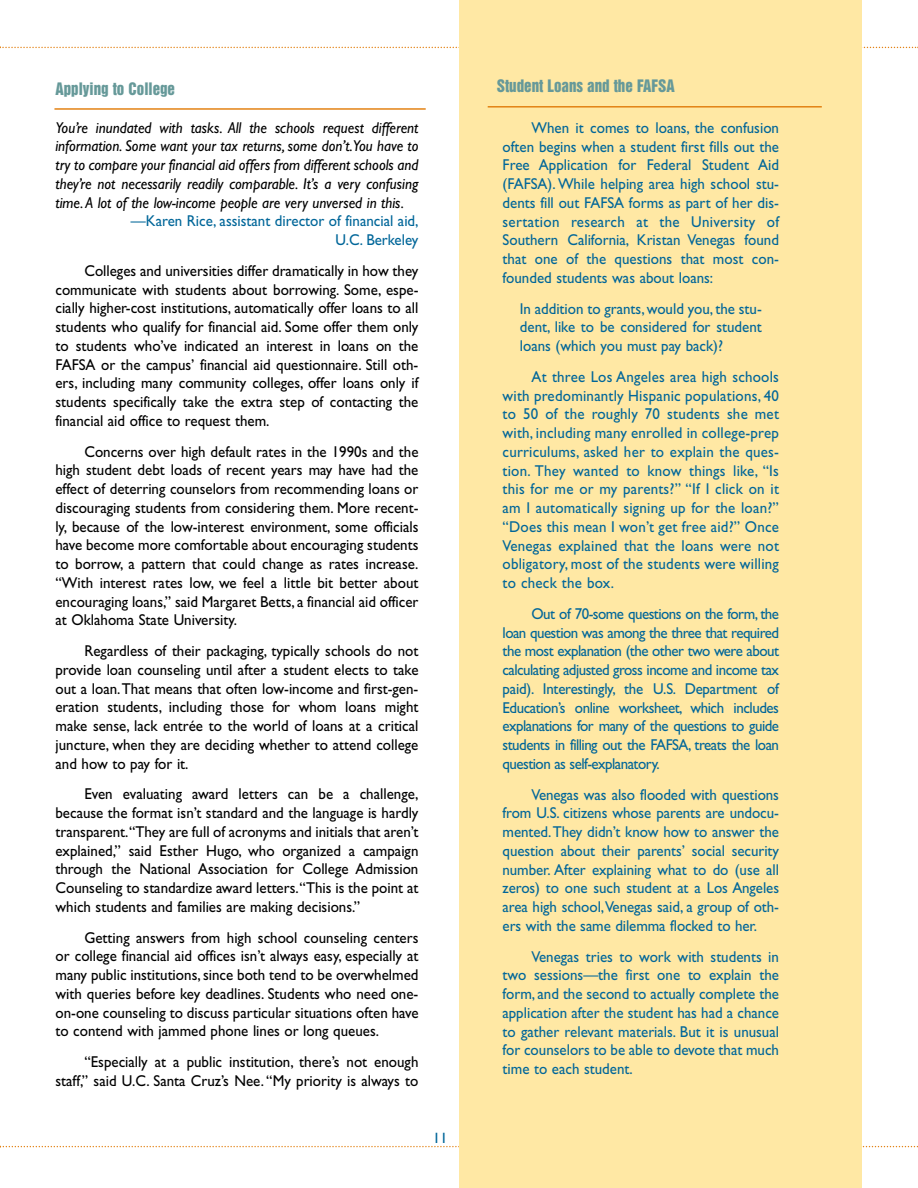
<style>
.page{position:relative;width:918px;height:1188px;background:#fff}
.page>*{position:absolute;margin:0;border:0;box-sizing:border-box;transform-origin:0 0}
.t1{font:15.75px/18.8px "Gill Sans";color:#000;text-align:justify;scale:.95 1}
.t2{font:15.75px/18.8px "Gill Sans";color:#069;text-align:justify;scale:.95 1}
.t3{font:italic 15.75px/18.8px "Gill Sans";color:#000;text-align:justify;scale:.95 1}
.t4{font:15.75px "Helvetica Inserat";color:#699;scale:.95 1}
.t5{font:15px "Gill Sans";color:#069}
</style>
<div class="page">
<svg style="left:0;top:1146px;width:918px;height:1px"></svg>
<svg style="left:0;top:46px;width:918px;height:2px"></svg>
<div style="left:459px;top:0;width:402px;height:1188px;background:#ffe8a4"></div>
<hr style="left:488px;top:106px;width:334px;height:2px;background:#e38214">
<hr style="left:54px;top:108px;width:372px;height:2px;background:#e38214">
<p class="t4" style="left:56px;top:82px;width:127px">Applying to College</p>
<p class="t3" style="left:56px;top:120px;width:384px">You’re inundated with tasks. All the schools request different information. Some want your tax returns, some don’t.You have to try to compare your financial aid offers from different schools and they’re not necessarily readily comparable. It’s a very confusing time.A lot of the low-income people are very unversed in this.</p>
<p class="t2" style="left:131px;top:213px;width:304px;text-align:right">—Karen Rice, assistant director of financial aid,<br>U.C. Berkeley</p>
<p class="t1" style="left:55px;top:263px;width:384px;text-indent:29px">Colleges and universities differ dramatically in how they communicate with students about borrowing. Some, espe&shy;cially higher-cost institutions, automatically offer loans to all students who qualify for financial aid. Some offer them only to students who’ve indicated an interest in loans on the FAFSA or the campus’ financial aid questionnaire. Still oth&shy;ers, including many community colleges, offer loans only if students specifically take the extra step of contacting the financial aid office to request them.</p>
<p class="t1" style="left:55px;top:444px;width:384px;text-indent:29px">Concerns over high default rates in the 1990s and the high student debt loads of recent years may have had the effect of deterring counselors from recommending loans or discouraging students from considering them. More recent&shy;ly, because of the low-interest environment, some officials have become more comfortable about encouraging students to borrow, a pattern that could change as rates increase. “With interest rates low, we feel a little bit better about encouraging loans,” said Margaret Betts, a financial aid officer at Oklahoma State University.</p>
<p class="t1" style="left:55px;top:643px;width:384px;text-indent:29px">Regardless of their packaging, typically schools do not provide loan counseling until after a student elects to take out a loan.That means that often low-income and first-gen&shy;eration students, including those for whom loans might make sense, lack entrée to the world of loans at a critical juncture, when they are deciding whether to attend college and how to pay for it.</p>
<p class="t1" style="left:55px;top:786px;width:384px;text-indent:29px">Even evaluating award letters can be a challenge, because the format isn’t standard and the language is hardly transparent.“They are full of acronyms and initials that aren’t explained,” said Esther Hugo, who organized a campaign through the National Association for College Admission Counseling to standardize award letters.“This is the point at which students and families are making decisions.”</p>
<p class="t1" style="left:55px;top:930px;width:384px;text-indent:29px">Getting answers from high school counseling centers or college financial aid offices isn’t always easy, especially at many public institutions, since both tend to be overwhelmed with queries before key deadlines. Students who need one&shy;on-one counseling to discuss particular situations often have to contend with jammed phone lines or long queues.</p>
<p class="t1" style="left:55px;top:1054px;width:384px;text-align:right">“Especially at a public institution, there’s not enough staff,” said U.C. Santa Cruz’s Nee. “My priority is always to</p>
<p class="t5" style="left:433px;top:1133px;width:16px">11</p>
<p class="t4" style="left:497px;top:80px;width:189px">Student Loans and the FAFSA</p>
<p class="t2" style="left:503px;top:120px;width:293px;text-indent:29px">When it comes to loans, the confusion often begins when a student first fills out the Free Application for Federal Student Aid (FAFSA). While helping area high school stu&shy;dents fill out FAFSA forms as part of her dis&shy;sertation research at the University of Southern California, Kristan Venegas found that one of the questions that most con&shy;founded students was about loans:</p>
<p class="t2" style="left:520px;top:301px;width:256px">In addition to grants, would you, the stu&shy;dent, like to be considered for student loans (which you must pay back)?</p>
<p class="t2" style="left:503px;top:369px;width:292px;text-indent:29px">At three Los Angeles area high schools with predominantly Hispanic populations, 40 to 50 of the roughly 70 students she met with, including many enrolled in college-prep curriculums, asked her to explain the ques&shy;tion. They wanted to know things like, “Is this for me or my parents?” “If I click on it am I automatically signing up for the loan?” “Does this mean I won’t get free aid?” Once Venegas explained that the loans were not obligatory, most of the students were willing to check the box.</p>
<p class="t2" style="left:503px;top:606px;width:293px;text-indent:29px">Out of 70-some questions on the form, the loan question was among the three that required the most explanation (the other two were about calculating adjusted gross income and income tax paid). Interestingly, the U.S. Department of Education’s online worksheet, which includes explanations for many of the questions to guide students in filling out the FAFSA, treats the loan question as self-explanatory.</p>
<p class="t2" style="left:503px;top:787px;width:293px;text-indent:29px">Venegas was also flooded with questions from U.S. citizens whose parents are undocu&shy;mented.They didn’t know how to answer the question about their parents’ social security number. After explaining what to do (use all zeros) to one such student at a Los Angeles area high school,Venegas said, a group of oth&shy;ers with the same dilemma flocked to her.</p>
<p class="t2" style="left:503px;top:949px;width:293px;text-indent:29px">Venegas tries to work with students in two sessions—the first one to explain the form, and the second to actually complete the application after the student has had a chance to gather relevant materials. But it is unusual for counselors to be able to devote that much time to each student.</p>
</div>
